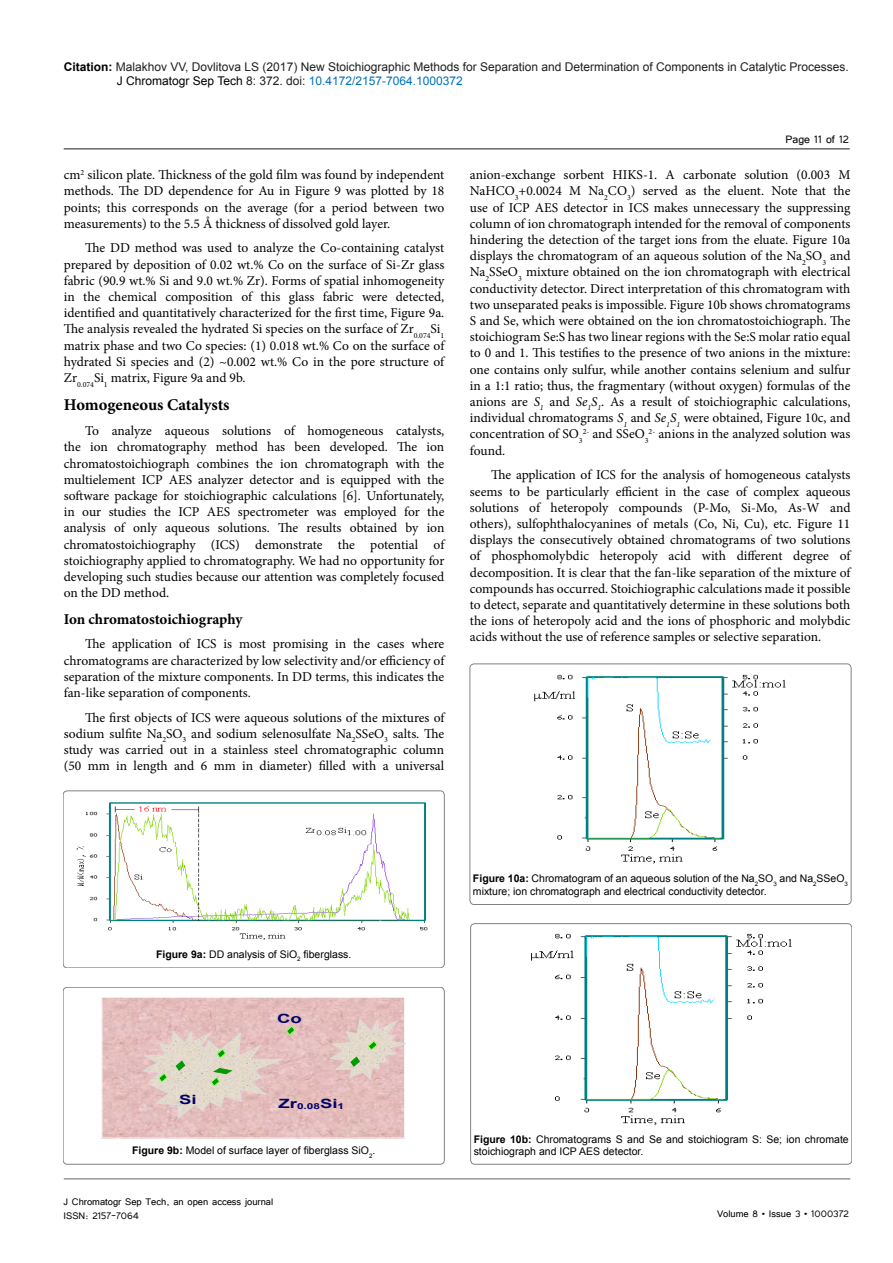
<style>
.page{position:relative;width:893px;height:1263px;background:#fff}
.page>*{position:absolute;margin:0;border:0;box-sizing:border-box;transform-origin:0 0}
.sh{font:700 16.5px "Minion Pro";color:#000}
.ssh{font:700 15px "Minion Pro";letter-spacing:-.005em;color:#000}
.t1{font:13.5px/16.2px "Minion Pro";color:#000;text-align:justify}
.t2{font:13.5px "Tunga";color:#000}
.t3{font:700 12.75px "Arial";color:#006;scale:1.45 1}
.t4{font:12px/14.4px "Arial";color:#201f1f}
.t5{font:12px/14.4px "Tunga";color:#000}
._08_Article_Text{font:10.5px/12.6px "Arial";color:#000}
.t6{font:700 8.1px "Arial";color:#006;scale:1.45 1}
.s1{font-weight:700;color:#000}
.s2{color:#000}
.s3{color:#0072bc}
.s4{font-style:italic}
.s5{font-weight:700}
</style>
<div class="page">
<hr style="left:64px;top:148px;width:786px;height:2px;background:#636567">
<hr style="left:64px;top:1179px;width:786px;height:1px;background:#636567">
<div style="left:63px;top:791px;width:381px;height:177px;border:1px solid #000;border-radius:4px"></div>
<img style="left:76px;top:802px;width:352px;height:138px">
<div style="left:63px;top:987px;width:381px;height:177px;border:1px solid #000;border-radius:4px"></div>
<div style="left:102px;top:997px;width:303px;height:141px;background:#e5bdbc"></div>
<div style="left:102px;top:997px;width:303px;height:141px;border:1px solid #fff"></div>
<img style="left:297px;top:1095px;width:52px;height:15px">
<img style="left:270px;top:1011px;width:39px;height:15px">
<svg style="left:329px;top:1018px;width:77px;height:62px"></svg>
<svg style="left:142px;top:1025px;width:154px;height:94px"></svg>
<div style="left:470px;top:664px;width:381px;height:240px;border:1px solid #000;border-radius:4px"></div>
<img style="left:534px;top:674px;width:252px;height:190px">
<div style="left:471px;top:923px;width:381px;height:241px;border:1px solid #000;border-radius:4px"></div>
<img style="left:531px;top:933px;width:261px;height:192px">
<p class="t4" style="left:117px;top:60px;width:734px;text-indent:-53px"><span class="s1">Citation:</span> Malakhov VV, Dovlitova LS (2017) New Stoichiographic Methods for Separation and Determination of Components in Catalytic Processes.<br><span class="s2">J Chromatogr Sep Tech</span> 8: 372. doi: <span class="s3">10.4172/2157-7064.1000372</span></p>
<p class="t1" style="left:64px;top:167px;width:382px">cm<sup>2</sup> silicon plate. Thickness of the gold film was found by independent methods. The DD dependence for Au in Figure 9 was plotted by 18 points; this corresponds on the average (for a period between two measurements) to the 5.5 Å thickness of dissolved gold layer.</p>
<p class="t1" style="left:64px;top:240px;width:382px;text-indent:21px">The DD method was used to analyze the Co-containing catalyst prepared by deposition of 0.02 wt.% Co on the surface of Si-Zr glass fabric (90.9 wt.% Si and 9.0 wt.% Zr). Forms of spatial inhomogeneity in the chemical composition of this glass fabric were detected, identified and quantitatively characterized for the first time, Figure 9a.<br>The analysis revealed the hydrated Si species on the surface of Zr<sub>0.074</sub>Si<sub>1 </sub>matrix phase and two Co species: (1) 0.018 wt.% Co on the surface of hydrated Si species and (2) ~0.002 wt.% Co in the pore structure of Zr<sub>0.074</sub>Si<sub>1</sub> matrix, Figure 9a and 9b.</p>
<p class="sh" style="left:64px;top:393px;width:167px">Homogeneous Catalysts</p>
<p class="t1" style="left:64px;top:423px;width:382px;text-indent:21px">To analyze aqueous solutions of homogeneous catalysts, the ion chromatography method has been developed. The ion chromatostoichiograph combines the ion chromatograph with the multielement ICP AES analyzer detector and is equipped with the software package for stoichiographic calculations [6]. Unfortunately, in our studies the ICP AES spectrometer was employed for the analysis of only aqueous solutions. The results obtained by ion chromatostoichiography (ICS) demonstrate the potential of stoichiography applied to chromatography. We had no opportunity for developing such studies because our attention was completely focused on the DD method.</p>
<p class="ssh" style="left:64px;top:608px;width:180px">Ion chromatostoichiography</p>
<p class="t1" style="left:64px;top:636px;width:382px;text-indent:21px">The application of ICS is most promising in the cases where chromatograms are characterized by low selectivity and/or efficiency of separation of the mixture components. In DD terms, this indicates the fan-like separation of components.</p>
<p class="t1" style="left:64px;top:709px;width:382px;text-indent:21px">The first objects of ICS were aqueous solutions of the mixtures of sodium sulfite Na<sub>2</sub>SO<sub>3</sub> and sodium selenosulfate Na<sub>2</sub>SSeO<sub>3</sub> salts. The study was carried out in a stainless steel chromatographic column (50 mm in length and 6 mm in diameter) filled with a universal</p>
<p class="t2" style="left:785px;top:131px;width:65px">Page 11 of 12</p>
<p class="t1" style="left:470px;top:167px;width:382px">anion-exchange sorbent HIKS-1. A carbonate solution (0.003 M NaHCO<sub>3</sub>+0.0024 M Na<sub>2</sub>CO<sub>3</sub>) served as the eluent. Note that the use of ICP AES detector in ICS makes unnecessary the suppressing column of ion chromatograph intended for the removal of components hindering the detection of the target ions from the eluate. Figure 10a displays the chromatogram of an aqueous solution of the Na<sub>2</sub>SO<sub>3</sub> and Na<sub>2</sub>SSeO<sub>3</sub> mixture obtained on the ion chromatograph with electrical conductivity detector. Direct interpretation of this chromatogram with two unseparated peaks is impossible. Figure 10b shows chromatograms S and Se, which were obtained on the ion chromatostoichiograph. The stoichiogram Se:S has two linear regions with the Se:S molar ratio equal to 0 and 1. This testifies to the presence of two anions in the mixture: one contains only sulfur, while another contains selenium and sulfur in a 1:1 ratio; thus, the fragmentary (without oxygen) formulas of the anions are <span class="s4">S</span><sub>1</sub> and <span class="s4">Se</span><sub>1</sub><span class="s4">S</span><sub>1</sub>. As a result of stoichiographic calculations, individual chromatograms <span class="s4">S</span><sub>1</sub> and <span class="s4">Se</span><sub>1</sub><span class="s4">S</span><sub>1</sub> were obtained, Figure 10c, and concentration of SO<sub>3</sub><sup>2</sup><sup>-</sup> and SSeO<sub>3</sub><sup>2-</sup> anions in the analyzed solution was found.</p>
<p class="t1" style="left:470px;top:467px;width:382px;text-indent:21px">The application of ICS for the analysis of homogeneous catalysts seems to be particularly efficient in the case of complex aqueous solutions of heteropoly compounds (P-Mo, Si-Mo, As-W and others), sulfophthalocyanines of metals (Co, Ni, Cu), etc. Figure 11 displays the consecutively obtained chromatograms of two solutions of phosphomolybdic heteropoly acid with different degree of decomposition. It is clear that the fan-like separation of the mixture of compounds has occurred. Stoichiographic calculations made it possible to detect, separate and quantitatively determine in these solutions both the ions of heteropoly acid and the ions of phosphoric and molybdic acids without the use of reference samples or selective separation.</p>
<p class="_08_Article_Text" style="left:156px;top:948px;width:197px"><span class="s5">Figure 9a:</span> DD analysis of SiO<sub>2</sub> fiberglass.</p>
<p class="t3" style="left:179px;top:1090px;width:14px">Si</p>
<p class="t3" style="left:277px;top:1010px;width:19px">Co</p>
<p class="t6" style="left:278px;top:1101px;width:47px"><sup>Zr</sup>0.08<sup>Si</sup>1</p>
<p class="_08_Article_Text" style="left:132px;top:1144px;width:245px"><span class="s5">Figure 9b:</span> Model of surface layer of fiberglass SiO<sub>2</sub>.</p>
<p class="t5" style="left:64px;top:1193px;width:211px">J Chromatogr Sep Tech, an open access journal<br>ISSN: 2157-7064</p>
<p class="_08_Article_Text" style="left:473px;top:872px;width:377px"><span class="s5">Figure 10a:</span> Chromatogram of an aqueous solution of the Na<sub>2</sub>SO<sub>3</sub> and Na<sub>2</sub>SSeO<sub>3 </sub>mixture; ion chromatograph and electrical conductivity detector.</p>
<p class="_08_Article_Text" style="left:474px;top:1133px;width:377px"><span class="s5">Figure 10b:</span> Chromatograms S and Se and stoichiogram S: Se; ion chromate stoichiograph and ICP AES detector.</p>
<p class="t5" style="left:717px;top:1205px;width:133px">Volume 8 • Issue 3 • 1000372</p>
</div>
